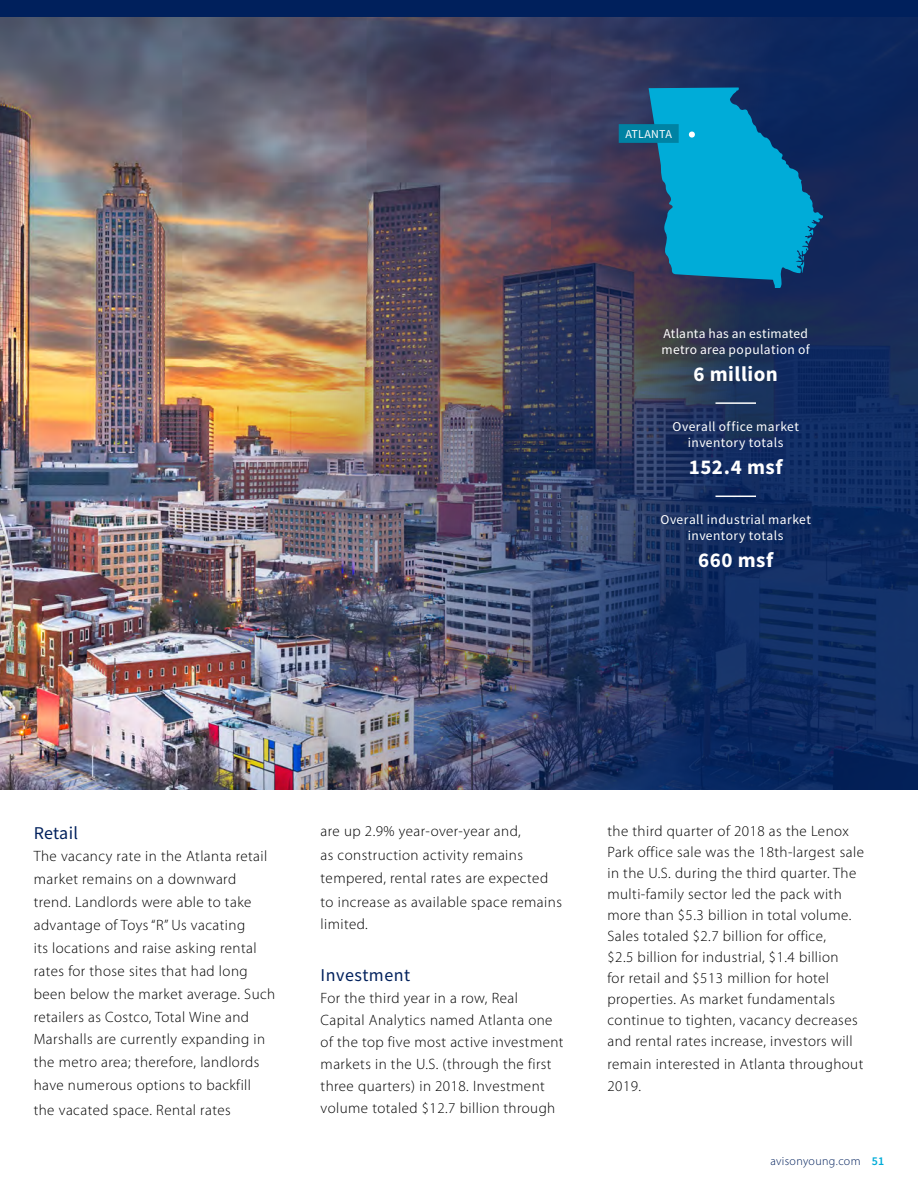
<style>
.page{position:relative;width:918px;height:1188px;background:#fff}
.page>*{position:absolute;margin:0;border:0;box-sizing:border-box;transform-origin:0 0}
.t1{font:700 21px "Source Sans Pro";letter-spacing:.025em;color:#fff}
.t2{font:18px "Source Sans Pro";letter-spacing:.03em;color:#00205c}
.t3{font:300 15px/22.8px "Myriad Pro";letter-spacing:.03em;color:#000}
.t4{font:13.5px/16.2px "Source Sans Pro";letter-spacing:.025em;color:#fff;text-align:center}
.t5{font:300 12px "Myriad Pro";letter-spacing:.03em;color:#00205c}
.t6{font:12px "Source Sans Pro";letter-spacing:.025em;color:#fff}
.s1{font-family:"Source Sans Pro";font-weight:600;color:#00acd8}
</style>
<div class="page">
<div style="left:0;top:0;width:918px;height:16px;background:#00205c"></div>
<img style="left:0;top:16px;width:918px;height:774px">
<hr style="left:716px;top:402px;width:40px;height:2px;background:#fff">
<hr style="left:716px;top:496px;width:40px;height:1px;background:#fff">
<svg style="left:649px;top:87px;width:174px;height:201px;background:#0881ae"></svg>
<div style="left:619px;top:124px;width:60px;height:19px;background:#0082a3"></div>
<p class="t6" style="left:625px;top:126px;width:48px">ATLANTA</p>
<p class="t4" style="left:662px;top:325px;width:150px;text-align:left">Atlanta has an estimated metro area population of</p>
<h1 class="t1" style="left:694px;top:360px;width:86px">6 million</h1>
<p class="t4" style="left:672px;top:418px;width:128px">Overall office market inventory totals</p>
<h1 class="t1" style="left:689px;top:453px;width:95px">152.4 msf</h1>
<p class="t4" style="left:660px;top:511px;width:152px">Overall industrial market inventory totals</p>
<h1 class="t1" style="left:698px;top:546px;width:77px">660 msf</h1>
<p class="t2" style="left:34px;top:821px;width:46px">Retail</p>
<p class="t3" style="left:34px;top:845px;width:243px">The vacancy rate in the Atlanta retail market remains on a downward trend. Landlords were able to take advantage of Toys “R” Us vacating<br>its locations and raise asking rental rates for those sites that had long been below the market average. Such retailers as Costco, Total Wine and Marshalls are currently expanding in the metro area; therefore, landlords have numerous options to backfill</p>
<p class="t3" style="left:34px;top:1098px;width:199px">the vacated space. Rental rates</p>
<p class="t3" style="left:321px;top:819px;width:243px;line-height:23.5px">are up 2.9% year-over-year and,<br>as construction activity remains tempered, rental rates are expected to increase as available space remains</p>
<p class="t3" style="left:321px;top:912px;width:49px">limited.</p>
<p class="t2" style="left:321px;top:964px;width:91px">Investment</p>
<p class="t3" style="left:321px;top:987px;width:244px;line-height:22px">For the third year in a row, Real Capital Analytics named Atlanta one of the top five most active investment markets in the U.S. (through the first three quarters) in 2018. Investment volume totaled $12.7 billion through</p>
<p class="t3" style="left:608px;top:821px;width:258px;line-height:21px">the third quarter of 2018 as the Lenox Park office sale was the 18th-largest sale in the U.S. during the third quarter. The multi-family sector led the pack with more than $5.3 billion in total volume.<br>Sales totaled $2.7 billion for office,<br>$2.5 billion for industrial, $1.4 billion<br>for retail and $513 million for hotel properties. As market fundamentals continue to tighten, vacancy decreases and rental rates increase, investors will</p>
<p class="t3" style="left:608px;top:1052px;width:257px">remain interested in Atlanta throughout<br>2019.</p>
<p class="t5" style="left:770px;top:1154px;width:115px">avisonyoung.com <span class="s1">51</span></p>
</div>
